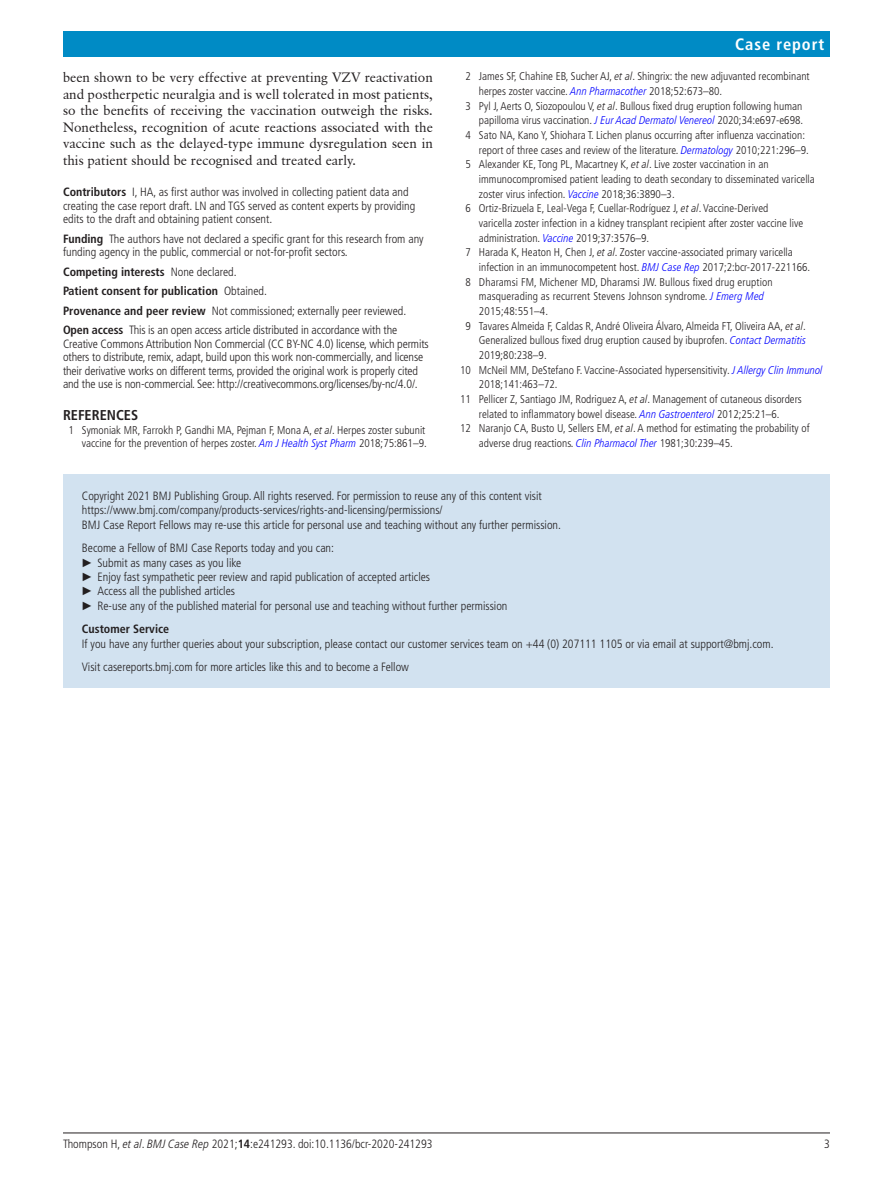
<style>
.page{position:relative;width:893px;height:1191px;background:#fff}
.page>*{position:absolute;margin:0;border:0;box-sizing:border-box;transform-origin:0 0}
.t1{font:700 condensed 16.5px "Frutiger LT Pro";letter-spacing:.055em;color:#fff}
.t2{font:700 condensed 14.25px "Frutiger LT Std";color:#231f20}
.t3{font:13.5px/16.5px "Classical Garamond BT";color:#231f20;text-align:justify}
.t4{font:300 condensed 12px/13.5px "Frutiger LT Pro";color:#231f20}
.t5{font:700 condensed 12px "Frutiger LT Pro";color:#231f20}
.t6{font:300 condensed 11.25px/13.5px "Frutiger LT Pro";color:#231f20;text-align:right}
.s1{font-weight:700}
.s2{font-style:italic}
.s3{font-style:italic;color:#00f}
.s4{font-family:"Arial";font-weight:400;font-stretch:normal}
</style>
<div class="page">
<hr style="left:63px;top:1132px;width:767px;height:1px;background:#231f20">
<div style="left:63px;top:31px;width:767px;height:25px;background:#008bc5"></div>
<div style="left:63px;top:474px;width:767px;height:213px;background:#d2e2f0"></div>
<p class="t3" style="left:63px;top:69px;width:371px">been shown to be very effective at preventing VZV reactivation and postherpetic neuralgia and is well tolerated in most patients, so the benefits of receiving the vaccination outweigh the risks.<br>Nonetheless, recognition of acute reactions associated with the vaccine such as the delayed-type immune dysregulation seen in this patient should be recognised and treated early.</p>
<p class="t4" style="left:63px;top:185px;width:354px"><span class="s1">Contributors</span> I, HA, as first author was involved in collecting patient data and creating the case report draft. LN and TGS served as content experts by providing edits to the draft and obtaining patient consent.</p>
<p class="t4" style="left:63px;top:232px;width:362px"><span class="s1">Funding</span> The authors have not declared a specific grant for this research from any funding agency in the public, commercial or not-for-profit sectors.</p>
<p class="t4" style="left:63px;top:262px;width:345px;line-height:19.5px"><span class="s1">Competing interests</span> None declared.<br><span class="s1">Patient consent for publication</span> Obtained.<br><span class="s1">Provenance and peer review</span> Not commissioned; externally peer reviewed.<br><span class="s1">Open access</span> This is an open access article distributed in accordance with the</p>
<p class="t4" style="left:63px;top:337px;width:367px">Creative Commons Attribution Non Commercial (CC BY-NC 4.0) license, which permits others to distribute, remix, adapt, build upon this work non-commercially, and license their derivative works on different terms, provided the original work is properly cited and the use is non-commercial. See: http://creativecommons.org/licenses/by-nc/4.0/.</p>
<p class="t2" style="left:63px;top:407px;width:77px">REFERENCES</p>
<p class="t6" style="left:68px;top:423px;width:360px">1 Symoniak MR, Farrokh P, Gandhi MA, Pejman F, Mona A, <span class="s2">et al</span>. Herpes zoster subunit vaccine for the prevention of herpes zoster. <span class="s3">Am J Health Syst Pharm</span> 2018;75:861–9.</p>
<h1 class="t1" style="left:735px;top:34px;width:91px">Case report</h1>
<p class="t6" style="left:465px;top:70px;width:346px">2 James SF, Chahine EB, Sucher AJ, <span class="s2">et al</span>. Shingrix: the new adjuvanted recombinant</p>
<p class="t6" style="left:479px;top:85px;width:245px">herpes zoster vaccine. <span class="s3">Ann Pharmacother</span> 2018;52:673–80.</p>
<p class="t6" style="left:465px;top:99px;width:338px">3 Pyl J, Aerts O, Siozopoulou V, <span class="s2">et al</span>. Bullous fixed drug eruption following human</p>
<p class="t6" style="left:479px;top:114px;width:326px">papilloma virus vaccination. <span class="s3">J Eur Acad Dermatol Venereol</span> 2020;34:e697-e698.</p>
<p class="t6" style="left:465px;top:129px;width:341px">4 Sato NA, Kano Y, Shiohara T. Lichen planus occurring after influenza vaccination:</p>
<p class="t6" style="left:479px;top:143px;width:331px">report of three cases and review of the literature. <span class="s3">Dermatology</span> 2010;221:296–9.</p>
<p class="t6" style="left:465px;top:158px;width:305px">5 Alexander KE, Tong PL, Macartney K, <span class="s2">et al</span>. Live zoster vaccination in an</p>
<p class="t6" style="left:479px;top:173px;width:337px">immunocompromised patient leading to death secondary to disseminated varicella</p>
<p class="t6" style="left:479px;top:187px;width:197px">zoster virus infection. <span class="s3">Vaccine</span> 2018;36:3890–3.</p>
<p class="t6" style="left:465px;top:202px;width:304px">6 Ortiz-Brizuela E, Leal-Vega F, Cuellar-Rodríguez J, <span class="s2">et al</span>. Vaccine-Derived</p>
<p class="t6" style="left:479px;top:217px;width:326px">varicella zoster infection in a kidney transplant recipient after zoster vaccine live</p>
<p class="t6" style="left:479px;top:231px;width:172px">administration. <span class="s3">Vaccine</span> 2019;37:3576–9.</p>
<p class="t6" style="left:465px;top:246px;width:329px">7 Harada K, Heaton H, Chen J, <span class="s2">et al</span>. Zoster vaccine-associated primary varicella</p>
<p class="t6" style="left:479px;top:260px;width:333px">infection in an immunocompetent host. <span class="s3">BMJ Case Rep</span> 2017;2:bcr-2017-221166.</p>
<p class="t6" style="left:465px;top:275px;width:309px">8 Dharamsi FM, Michener MD, Dharamsi JW. Bullous fixed drug eruption</p>
<p class="t6" style="left:479px;top:290px;width:287px">masquerading as recurrent Stevens Johnson syndrome. <span class="s3">J Emerg Med</span></p>
<p class="t6" style="left:479px;top:304px;width:71px">2015;48:551–4.</p>
<p class="t6" style="left:465px;top:319px;width:342px">9 Tavares Almeida F, Caldas R, André Oliveira Álvaro, Almeida FT, Oliveira AA, <span class="s2">et al</span>.</p>
<p class="t6" style="left:479px;top:334px;width:329px">Generalized bullous fixed drug eruption caused by ibuprofen. <span class="s3">Contact Dermatitis</span></p>
<p class="t6" style="left:479px;top:348px;width:69px">2019;80:238–9.</p>
<p class="t6" style="left:460px;top:363px;width:364px">10 McNeil MM, DeStefano F. Vaccine-Associated hypersensitivity. <span class="s3">J Allergy Clin Immunol</span></p>
<p class="t6" style="left:479px;top:378px;width:80px">2018;141:463–72.</p>
<p class="t6" style="left:460px;top:392px;width:343px">11 Pellicer Z, Santiago JM, Rodriguez A, <span class="s2">et al</span>. Management of cutaneous disorders</p>
<p class="t6" style="left:479px;top:407px;width:302px">related to inflammatory bowel disease. <span class="s3">Ann Gastroenterol</span> 2012;25:21–6.</p>
<p class="t6" style="left:460px;top:422px;width:351px">12 Naranjo CA, Busto U, Sellers EM, <span class="s2">et al</span>. A method for estimating the probability of</p>
<p class="t6" style="left:479px;top:436px;width:255px">adverse drug reactions. <span class="s3">Clin Pharmacol Ther</span> 1981;30:239–45.</p>
<p class="t4" style="left:82px;top:488px;width:481px;line-height:14.4px">Copyright 2021 BMJ Publishing Group. All rights reserved. For permission to reuse any of this content visit https://www.bmj.com/company/products-services/rights-and-licensing/permissions/<br>BMJ Case Report Fellows may re-use this article for personal use and teaching without any further permission.</p>
<p class="t4" style="left:81px;top:541px;width:428px;line-height:14.4px">Become a Fellow of BMJ Case Reports today and you can:<br><span class="s4">►</span> Submit as many cases as you like<br><span class="s4">►</span> Enjoy fast sympathetic peer review and rapid publication of accepted articles<br><span class="s4">►</span> Access all the published articles<br><span class="s4">►</span> Re-use any of the published material for personal use and teaching without further permission</p>
<p class="t5" style="left:82px;top:622px;width:89px">Customer Service</p>
<p class="t4" style="left:82px;top:632px;width:693px;line-height:23.4px">If you have any further queries about your subscription, please contact our customer services team on +44 (0) 207111 1105 or via email at support@bmj.com.<br>Visit casereports.bmj.com for more articles like this and to become a Fellow</p>
<p class="t4" style="left:63px;top:1136px;width:371px">Thompson H, <span class="s2">et al</span>. <span class="s2">BMJ Case Rep</span> 2021;<span class="s1">14</span>:e241293. doi:10.1136/bcr-2020-241293</p>
<p class="t4" style="left:824px;top:1136px;width:7px">3</p>
</div>
